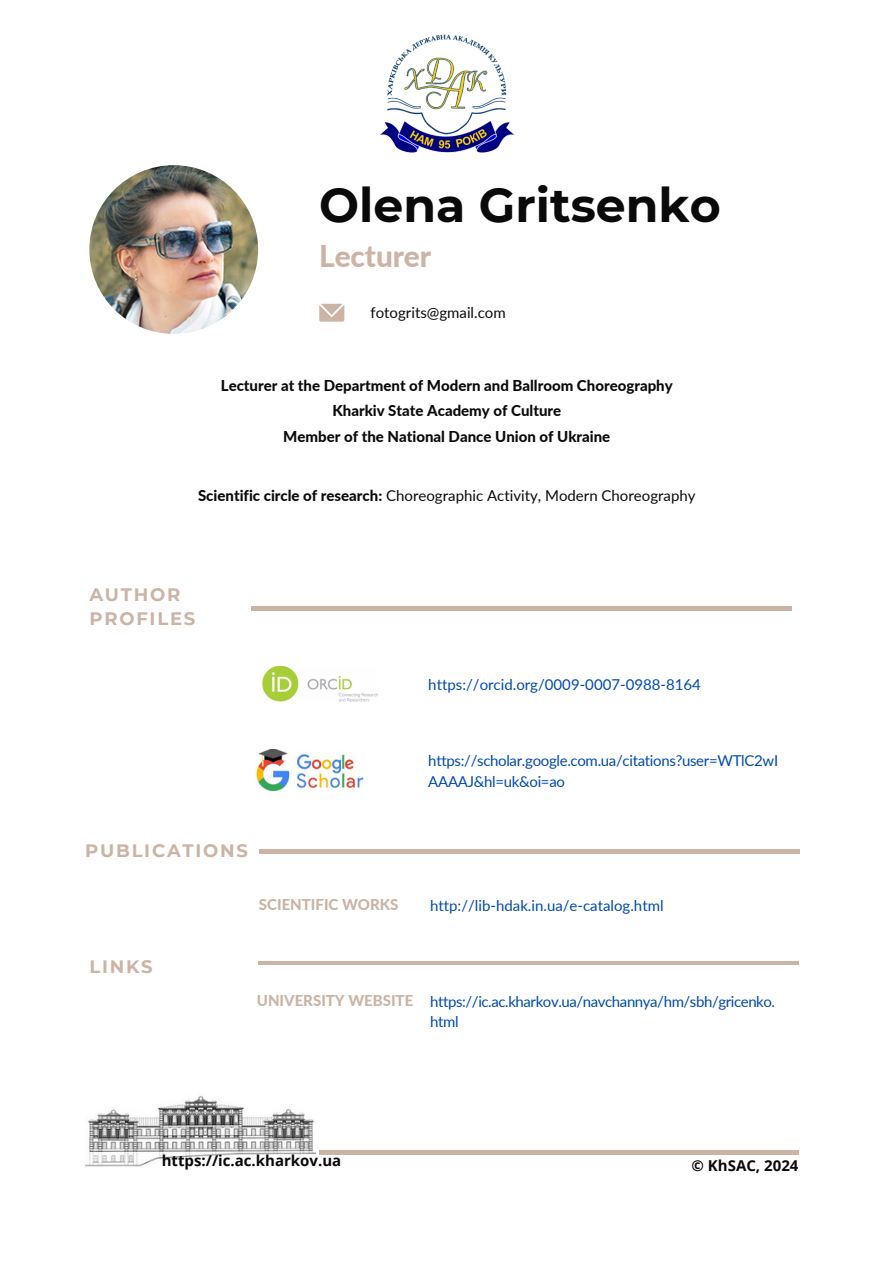
<style>
.page{position:relative;width:894px;height:1264px;background:#fff}
.page>*{position:absolute;margin:0;border:0;box-sizing:border-box;transform-origin:0 0}
.t1{font:700 47.4px "Montserrat";color:#0a0a0a}
.t2{font:800 29.85px "Lato";letter-spacing:-.005em;color:#cbb3a5}
.t3{font:700 18px/24.8px "Montserrat";letter-spacing:.1em;color:#cbb3a5}
.t4{font:15px "Lato";letter-spacing:-.02em;color:#004aad}
.t5{font:800 15px/25.8px "Lato";color:#0a0a0a;text-align:center}
.t6{font:15px "Lato";color:#0a0a0a}
.t7{font:15px "Lato";color:#004aad}
.t8{font:700 15px "Open Sans";color:#0a0a0a}
.t9{font:800 15px "Lato";color:#cbb3a5}
.s1{font-weight:800}
</style>
<div class="page">
<svg style="left:319px;top:304px;width:25px;height:17px"></svg>
<img style="left:89px;top:165px;width:169px;height:169px;border-radius:50%">
<hr style="left:251px;top:607px;width:540px;height:3px;background:#cbb3a5">
<hr style="left:259px;top:849px;width:540px;height:4px;background:#cbb3a5">
<img style="left:85px;top:1096px;width:231px;height:71px">
<hr style="left:319px;top:1150px;width:479px;height:3px;background:#cbb3a5">
<hr style="left:258px;top:961px;width:540px;height:3px;background:#cbb3a5">
<img style="left:262px;top:666px;width:115px;height:35px">
<img style="left:255px;top:749px;width:109px;height:43px">
<img style="left:380px;top:34px;width:134px;height:119px">
<h3 class="t1" style="left:319px;top:176px;width:403px">Olena Gritsenko</h3>
<p class="t2" style="left:319px;top:238px;width:113px">Lecturer</p>
<p class="t6" style="left:370px;top:303px;width:137px">fotogrits@gmail.com</p>
<p class="t5" style="left:221px;top:372px;width:453px">Lecturer at the Department of Modern and Ballroom Choreography<br>Kharkiv State Academy of Culture<br>Member of the National Dance Union of Ukraine</p>
<h5 class="t6" style="left:198px;top:486px;width:499px"><span class="s1">Scientific circle of research:</span> Choreographic Activity, Modern Choreography</h5>
<p class="t3" style="left:89px;top:581px;width:107px">AUTHOR<br>PROFILES</p>
<h3 class="t7" style="left:428px;top:675px;width:274px">https://orcid.org/0009-0007-0988-8164</h3>
<h4 class="t4" style="left:428px;top:751px;width:351px">https://scholar.google.com.ua/citations?user=WTlC2wI</h4>
<p class="t4" style="left:428px;top:771px;width:138px">AAAAJ&amp;hl=uk&amp;oi=ao</p>
<p class="t3" style="left:85px;top:838px;width:164px">PUBLICATIONS</p>
<p class="t9" style="left:259px;top:895px;width:141px">SCIENTIFIC WORKS</p>
<h5 class="t7" style="left:430px;top:895px;width:235px">http://lib-hdak.in.ua/e-catalog.html</h5>
<p class="t3" style="left:89px;top:954px;width:65px">LINKS</p>
<p class="t9" style="left:257px;top:991px;width:158px">UNIVERSITY WEBSITE</p>
<p class="t4" style="left:430px;top:991px;width:346px">https://ic.ac.kharkov.ua/navchannya/hm/sbh/gricenko.</p>
<p class="t4" style="left:430px;top:1012px;width:30px">html</p>
<h3 class="t8" style="left:162px;top:1150px;width:181px">https://ic.ac.kharkov.ua</h3>
<h4 class="t8" style="left:691px;top:1155px;width:108px">© KhSAC, 2024</h4>
</div>
